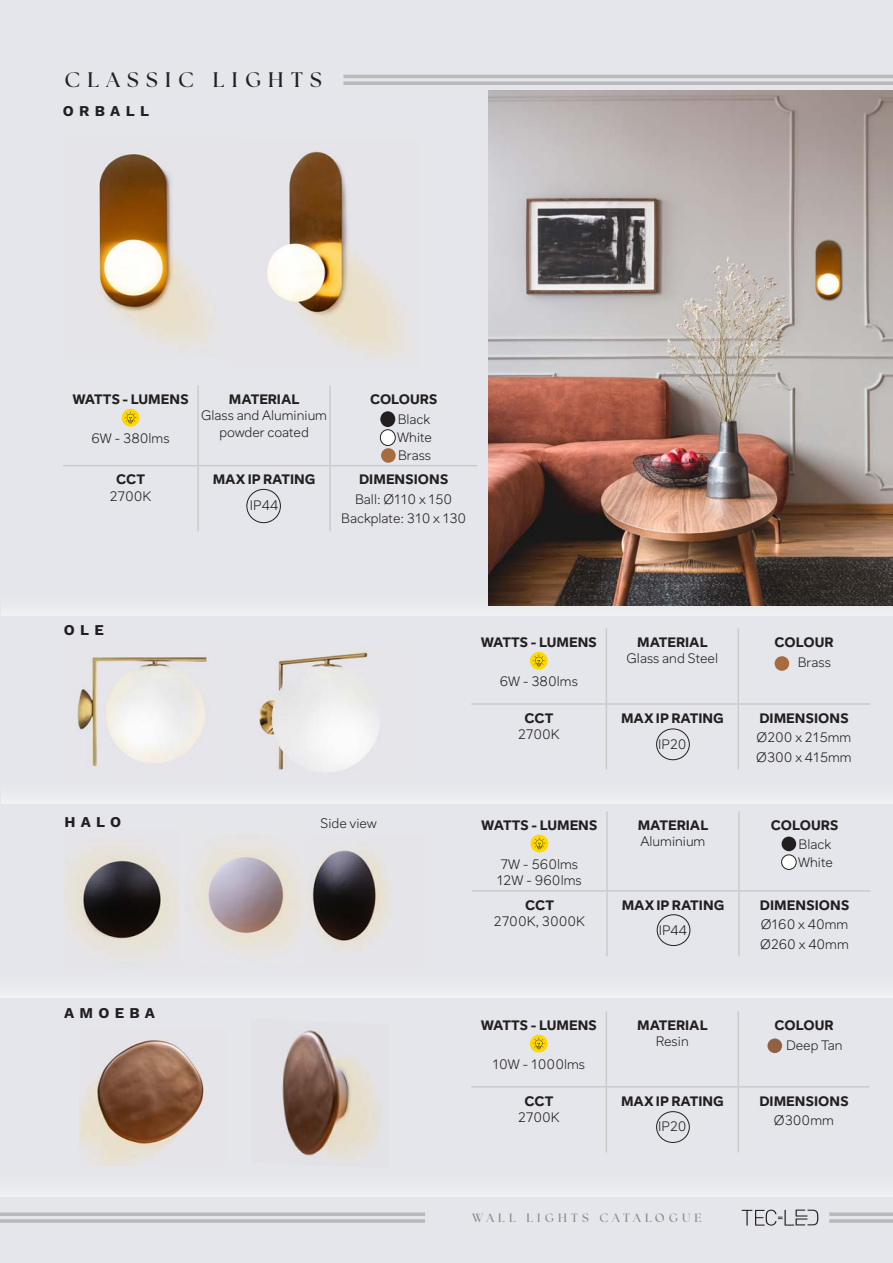
<style>
.page{position:relative;width:893px;height:1263px;background:#e4e6eb}
.page>*{position:absolute;margin:0;border:0;box-sizing:border-box;transform-origin:0 0}
.t1{font:700 21px "The Seasons";letter-spacing:.35em;color:#231f20}
.t2{font:700 15px "Work Sans";letter-spacing:.35em;color:#231f20}
.t3{font:100 13.5px/16.2px "Sarvatrik Latin VF";color:#231f20;text-align:center}
.t4{font:700 12px "The Seasons";letter-spacing:.35em;color:#8b8b8c}
</style>
<div class="page">
<svg style="left:829px;top:1212px;width:64px;height:4px"></svg>
<hr style="left:829px;top:1219px;width:64px;height:4px;background:#c2c0c4">
<svg style="left:742px;top:1209px;width:76px;height:16px"></svg>
<svg style="left:0;top:1212px;width:425px;height:4px;fill:#bab8bb"></svg>
<hr style="left:0;top:1219px;width:425px;height:4px;background:#bab8bb">
<img style="left:76px;top:656px;width:131px;height:111px">
<img style="left:64px;top:844px;width:242px;height:113px">
<img style="left:98px;top:151px;width:116px;height:195px">
<img style="left:267px;top:151px;width:137px;height:207px">
<hr style="left:606px;top:811px;width:2px;height:79px;background:#cacbcd">
<hr style="left:738px;top:811px;width:2px;height:79px;background:#cacbcd">
<hr style="left:472px;top:890px;width:135px;height:2px;background:#cacbcd">
<hr style="left:607px;top:890px;width:132px;height:2px;background:#cacbcd">
<hr style="left:606px;top:892px;width:2px;height:64px;background:#cacbcd">
<hr style="left:739px;top:890px;width:131px;height:2px;background:#cacbcd">
<hr style="left:738px;top:892px;width:2px;height:64px;background:#cacbcd">
<svg style="left:530px;top:835px;width:18px;height:17px"></svg>
<svg style="left:533px;top:837px;width:12px;height:12px"></svg>
<div style="left:657px;top:914px;width:33px;height:32px;border:1px solid #231f20;border-radius:50%"></div>
<div style="left:782px;top:836px;width:14px;height:15px;background:#231f20;border-radius:50%"></div>
<div style="left:782px;top:855px;width:14px;height:14px;background:#fff;border-radius:50%"></div>
<div style="left:781px;top:854px;width:16px;height:16px;border:1px solid #231f20;border-radius:50%"></div>
<hr style="left:606px;top:628px;width:1px;height:75px;background:#cacbcd">
<hr style="left:738px;top:628px;width:1px;height:75px;background:#cacbcd">
<hr style="left:471px;top:703px;width:135px;height:2px;background:#cacbcd">
<hr style="left:606px;top:703px;width:132px;height:2px;background:#cacbcd">
<hr style="left:606px;top:705px;width:1px;height:64px;background:#cacbcd">
<hr style="left:738px;top:703px;width:132px;height:2px;background:#cacbcd">
<hr style="left:738px;top:705px;width:1px;height:64px;background:#cacbcd">
<svg style="left:530px;top:652px;width:18px;height:18px"></svg>
<svg style="left:533px;top:655px;width:12px;height:11px"></svg>
<div style="left:656px;top:729px;width:33px;height:31px;border:1px solid #231f20;border-radius:50%"></div>
<hr style="left:197px;top:385px;width:2px;height:80px;background:#cacbcd">
<hr style="left:329px;top:385px;width:2px;height:80px;background:#cacbcd">
<hr style="left:63px;top:465px;width:135px;height:1px;background:#cacbcd">
<hr style="left:198px;top:465px;width:132px;height:1px;background:#cacbcd">
<hr style="left:197px;top:466px;width:2px;height:65px;background:#cacbcd">
<hr style="left:330px;top:465px;width:147px;height:1px;background:#cacbcd">
<hr style="left:329px;top:466px;width:2px;height:65px;background:#cacbcd">
<div style="left:122px;top:409px;width:17px;height:18px;background:#ffd801;border-radius:50%"></div>
<svg style="left:125px;top:412px;width:11px;height:11px"></svg>
<div style="left:247px;top:489px;width:34px;height:34px;border:1px solid #231f20;border-radius:50%"></div>
<div style="left:380px;top:411px;width:15px;height:16px;background:#231f20;border-radius:50%"></div>
<div style="left:380px;top:430px;width:15px;height:15px;background:#fff;border-radius:50%"></div>
<div style="left:380px;top:429px;width:16px;height:17px;border:1px solid #231f20;border-radius:50%"></div>
<div style="left:381px;top:448px;width:15px;height:15px;background:#a86b3f;border-radius:50%"></div>
<div style="left:775px;top:656px;width:14px;height:15px;background:#a86b3f;border-radius:50%"></div>
<img style="left:309px;top:847px;width:82px;height:103px">
<img style="left:259px;top:651px;width:120px;height:121px">
<hr style="left:343px;top:75px;width:550px;height:3px;background:#bab8bb">
<svg style="left:343px;top:81px;width:550px;height:4px;fill:#bab8bb"></svg>
<div style="left:1px;top:586px;width:892px;height:30px;background:#e8eaee"></div>
<img style="left:80px;top:1039px;width:124px;height:126px">
<img style="left:282px;top:1030px;width:99px;height:133px">
<hr style="left:606px;top:1011px;width:1px;height:75px;background:#cacbcd">
<hr style="left:738px;top:1011px;width:1px;height:75px;background:#cacbcd">
<hr style="left:471px;top:1086px;width:135px;height:1px;background:#cacbcd">
<hr style="left:606px;top:1086px;width:132px;height:1px;background:#cacbcd">
<hr style="left:606px;top:1087px;width:1px;height:65px;background:#cacbcd">
<hr style="left:738px;top:1086px;width:132px;height:1px;background:#cacbcd">
<hr style="left:738px;top:1087px;width:1px;height:65px;background:#cacbcd">
<div style="left:530px;top:1035px;width:18px;height:17px;background:#ffd801;border-radius:50%"></div>
<svg style="left:533px;top:1037px;width:12px;height:12px"></svg>
<div style="left:656px;top:1111px;width:33px;height:32px;border:1px solid #231f20;border-radius:50%"></div>
<div style="left:767px;top:1038px;width:15px;height:15px;background:#926143;border-radius:50%"></div>
<img style="left:488px;top:91px;width:405px;height:515px">
<p class="t1" style="left:65px;top:66px;width:259px">CLASSIC LIGHTS</p>
<p class="t2" style="left:63px;top:102px;width:88px">ORBALL</p>
<p class="t3" style="left:72px;top:391px;width:118px">WATTS - LUMENS</p>
<p class="t3" style="left:91px;top:430px;width:80px">6W - 380lms</p>
<p class="t3" style="left:116px;top:471px;width:31px">CCT</p>
<p class="t3" style="left:110px;top:487px;width:43px">2700K</p>
<p class="t3" style="left:229px;top:391px;width:72px">MATERIAL</p>
<p class="t3" style="left:201px;top:407px;width:128px">Glass and Aluminium powder coated</p>
<p class="t3" style="left:213px;top:471px;width:104px">MAX IP RATING</p>
<p class="t3" style="left:250px;top:497px;width:30px">IP44</p>
<p class="t3" style="left:370px;top:391px;width:69px">COLOURS</p>
<p class="t3" style="left:398px;top:410px;width:34px">Black</p>
<p class="t3" style="left:397px;top:428px;width:36px">White</p>
<p class="t3" style="left:398px;top:446px;width:35px">Brass</p>
<p class="t3" style="left:359px;top:471px;width:91px">DIMENSIONS</p>
<p class="t3" style="left:355px;top:491px;width:99px">Ball: Ø110 x 150</p>
<p class="t3" style="left:341px;top:510px;width:127px">Backplate: 310 x 130</p>
<p class="t2" style="left:64px;top:621px;width:42px">OLE</p>
<p class="t2" style="left:64px;top:813px;width:58px">HALO</p>
<p class="t2" style="left:64px;top:1004px;width:92px">AMOEBA</p>
<p class="t3" style="left:320px;top:815px;width:58px">Side view</p>
<p class="t3" style="left:481px;top:634px;width:118px">WATTS - LUMENS</p>
<p class="t3" style="left:500px;top:673px;width:80px">6W - 380lms</p>
<p class="t3" style="left:524px;top:709px;width:31px">CCT</p>
<p class="t3" style="left:518px;top:726px;width:43px">2700K</p>
<p class="t3" style="left:637px;top:634px;width:72px">MATERIAL</p>
<p class="t3" style="left:627px;top:650px;width:93px">Glass and Steel</p>
<p class="t3" style="left:621px;top:709px;width:104px">MAX IP RATING</p>
<p class="t3" style="left:658px;top:735px;width:30px">IP20</p>
<p class="t3" style="left:481px;top:817px;width:118px">WATTS - LUMENS</p>
<p class="t3" style="left:501px;top:855px;width:79px">7W - 560lms</p>
<p class="t3" style="left:497px;top:872px;width:86px">12W - 960lms</p>
<p class="t3" style="left:525px;top:896px;width:31px">CCT</p>
<p class="t3" style="left:494px;top:912px;width:92px">2700K, 3000K</p>
<p class="t3" style="left:638px;top:817px;width:72px">MATERIAL</p>
<p class="t3" style="left:640px;top:833px;width:67px">Aluminium</p>
<p class="t3" style="left:622px;top:896px;width:104px">MAX IP RATING</p>
<p class="t3" style="left:659px;top:922px;width:30px">IP44</p>
<p class="t3" style="left:481px;top:1017px;width:118px">WATTS - LUMENS</p>
<p class="t3" style="left:492px;top:1055px;width:94px">10W - 1000lms</p>
<p class="t3" style="left:524px;top:1092px;width:31px">CCT</p>
<p class="t3" style="left:518px;top:1108px;width:43px">2700K</p>
<p class="t3" style="left:637px;top:1017px;width:72px">MATERIAL</p>
<p class="t3" style="left:656px;top:1033px;width:34px">Resin</p>
<p class="t3" style="left:621px;top:1092px;width:104px">MAX IP RATING</p>
<p class="t3" style="left:658px;top:1118px;width:30px">IP20</p>
<p class="t4" style="left:472px;top:1210px;width:231px">WALL LIGHTS CATALOGUE</p>
<p class="t3" style="left:775px;top:634px;width:60px">COLOUR</p>
<p class="t3" style="left:798px;top:653px;width:35px">Brass</p>
<p class="t3" style="left:759px;top:709px;width:91px">DIMENSIONS</p>
<p class="t3" style="left:757px;top:729px;width:96px">Ø200 x 215mm</p>
<p class="t3" style="left:756px;top:748px;width:97px">Ø300 x 415mm</p>
<p class="t3" style="left:771px;top:817px;width:69px">COLOURS</p>
<p class="t3" style="left:799px;top:836px;width:34px">Black</p>
<p class="t3" style="left:798px;top:854px;width:36px">White</p>
<p class="t3" style="left:760px;top:896px;width:91px">DIMENSIONS</p>
<p class="t3" style="left:761px;top:916px;width:89px">Ø160 x 40mm</p>
<p class="t3" style="left:760px;top:935px;width:90px">Ø260 x 40mm</p>
<p class="t3" style="left:775px;top:1017px;width:60px">COLOUR</p>
<p class="t3" style="left:786px;top:1036px;width:58px">Deep Tan</p>
<p class="t3" style="left:759px;top:1092px;width:91px">DIMENSIONS</p>
<p class="t3" style="left:774px;top:1112px;width:62px">Ø300mm</p>
</div>
